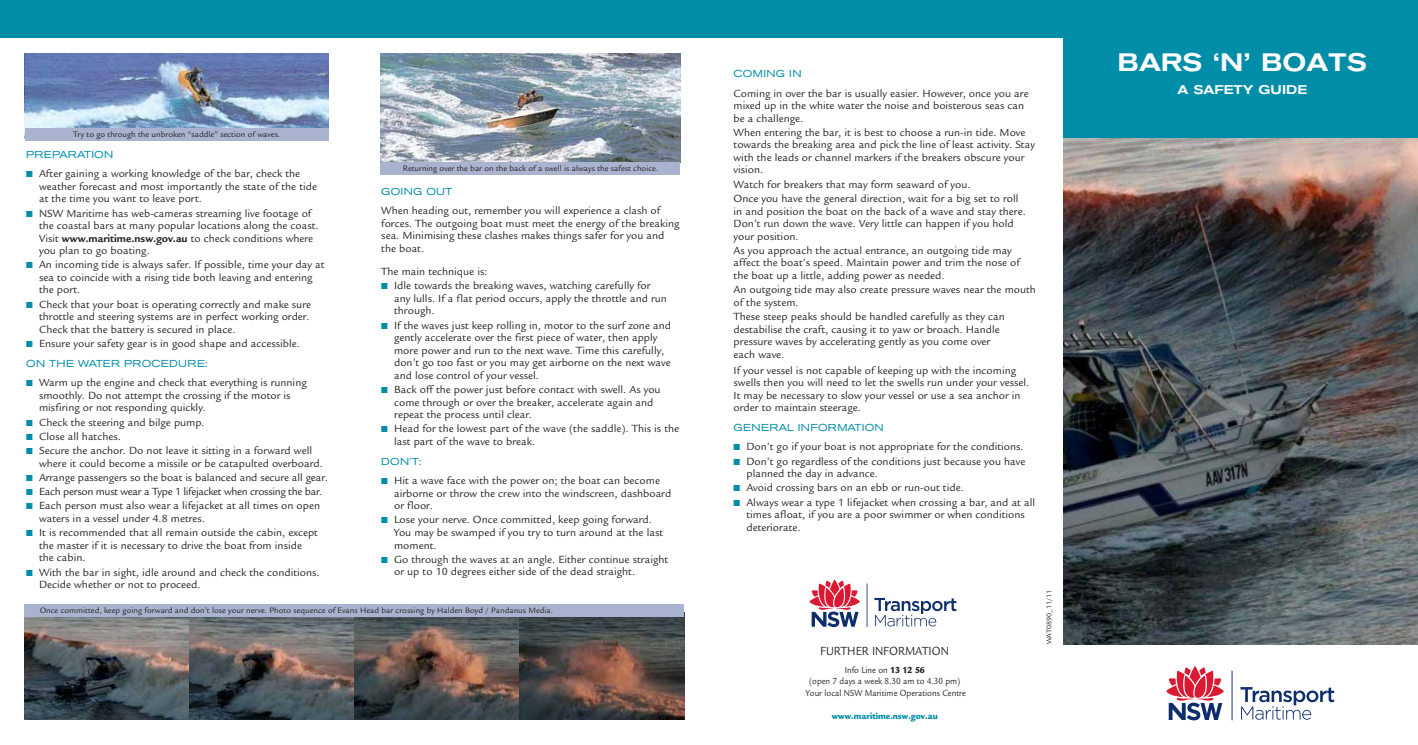
<style>
.page{position:relative;width:1418px;height:745px;background:#fff}
.page>*{position:absolute;margin:0;border:0;box-sizing:border-box;transform-origin:0 0}
.t1{font:500 25px "Akzidenz Grot Ext BQ";color:#fff}
.t2{font:12.75px "Legacy Sans";color:#231f20;scale:.9 1}
.t3{font:500 12.5px "Akzidenz Grot Ext BQ";color:#fff}
.t4{font:11.25px/12.5px "Legacy Sans";color:#231f20}
.t5{font:11.25px "Legacy Sans";letter-spacing:-.03em;color:#231f20}
.t6{font:10px "Akzidenz Grot Ext BQ";letter-spacing:.02em;color:#008da8}
.t7{font:9.62px/11.5px "Legacy Sans";color:#231f20;text-align:center;scale:.9 1}
.t8{font:900 9.62px "Legacy Sans";color:#008da8;scale:.9 1}
.t9{font:8.5px "Legacy Sans";color:#231f20}
.t10{font:7.5px "Legacy Sans";color:#231f20}
.s1{color:#008da8}
.s2{font-weight:700}
.s3{font-weight:900}
</style>
<div class="page">
<div style="left:1063px;top:0;width:354px;height:425px;background:#008da8"></div>
<img style="left:1063px;top:138px;width:354px;height:506px">
<hr style="left:1231px;top:670px;width:1px;height:50px;background:#0d2d6c">
<svg style="left:1166px;top:666px;width:57px;height:54px"></svg>
<svg style="left:1240px;top:687px;width:94px;height:32px"></svg>
<hr style="left:866px;top:583px;width:1px;height:43px;background:#0d2d6c">
<svg style="left:809px;top:579px;width:50px;height:47px"></svg>
<svg style="left:874px;top:597px;width:82px;height:29px"></svg>
<div style="left:0;top:0;width:1417px;height:38px;background:#008da8"></div>
<img style="left:380px;top:53px;width:300px;height:109px">
<div style="left:380px;top:162px;width:300px;height:13px;background:#a9b3cf"></div>
<img style="left:25px;top:53px;width:303px;height:75px">
<div style="left:25px;top:128px;width:303px;height:12px;background:#a9b3cf"></div>
<img style="left:25px;top:616px;width:165px;height:103px">
<img style="left:190px;top:616px;width:329px;height:103px">
<img style="left:519px;top:616px;width:165px;height:103px">
<div style="left:25px;top:604px;width:659px;height:12px;background:#a9b3cf"></div>
<p class="t9" style="left:73px;top:129px;width:209px">Try to go through the unbroken “saddle” section of waves.</p>
<p class="t6" style="left:26px;top:148px;width:18px">PREPARAT</p>
<p class="t6" style="left:91px;top:148px;width:23px">ION</p>
<p class="t4" style="left:39px;top:167px;width:279px;text-indent:-13px"><span class="s1">■</span> After gaining a working knowledge of the bar, check the weather forecast and most importantly the state of the tide at the time you want to leave port.</p>
<p class="t4" style="left:39px;top:207px;width:281px;text-indent:-13px"><span class="s1">■</span> N SW Maritime has web-cameras streaming live footage of the coastal bars at many popular locations along the coast.<br>Visit <span class="s2">www.maritime.nsw.gov.au</span> to check conditions where you plan to go boating.</p>
<p class="t4" style="left:39px;top:258px;width:287px;text-indent:-13px"><span class="s1">■</span> An incoming tide is always safer. If possible, time your day at sea to coincide with a rising tide both leaving and entering the port.</p>
<p class="t4" style="left:39px;top:298px;width:274px;text-indent:-13px"><span class="s1">■</span> Check that your boat is operating correctly and make sure throttle and steering systems are in perfect working order.<br>Check that the battery is secured in place.</p>
<p class="t4" style="left:26px;top:337px;width:275px"><span class="s1">■</span> Ensure your safety gear is in good shape and accessible.</p>
<p class="t6" style="left:26px;top:357px;width:10px">ON</p>
<p class="t6" style="left:49px;top:357px;width:160px">THE WATER PROCEDURE:</p>
<p class="t4" style="left:39px;top:376px;width:269px;text-indent:-13px"><span class="s1">■</span> Warm up the engine and check that everything is running smoothly. Do not attempt the crossing if the motor is misfiring or not responding quickly.</p>
<p class="t4" style="left:26px;top:415px;width:180px"><span class="s1">■</span> Check the steering and bilge pump.</p>
<p class="t4" style="left:26px;top:430px;width:96px"><span class="s1">■</span> Close all hatches.</p>
<p class="t4" style="left:39px;top:444px;width:285px;text-indent:-13px"><span class="s1">■</span> Secure the anchor. Do not leave it sitting in a forward well where it could become a missile or be catapulted overboard.</p>
<p class="t4" style="left:26px;top:471px;width:303px"><span class="s1">■</span> Arrange passengers so the boat is balanced and secure all gear.</p>
<p class="t5" style="left:26px;top:485px;width:297px"><span class="s1">■</span> Each person must wear a Type 1 lifejacket when crossing the bar.</p>
<p class="t4" style="left:39px;top:499px;width:282px;text-indent:-13px"><span class="s1">■</span> Each person must also wear a lifejacket at all times on open waters in a vessel under 4.8 metres.</p>
<p class="t4" style="left:39px;top:526px;width:280px;text-indent:-13px"><span class="s1">■</span> It is recommended that all remain outside the cabin, except the master if it is necessary to drive the boat from inside the cabin.</p>
<p class="t4" style="left:39px;top:565px;width:282px;text-indent:-13px"><span class="s1">■</span> With the bar in sight, idle around and check the conditions.<br>Decide whether or not to proceed.</p>
<p class="t9" style="left:403px;top:164px;width:257px">Returning over the bar on the back of a swell is always the safest choice.</p>
<p class="t6" style="left:381px;top:185px;width:9px">GOING</p>
<p class="t6" style="left:426px;top:185px;width:27px">OUT</p>
<p class="t4" style="left:381px;top:205px;width:300px">When heading out, remember you will experience a clash of forces. The outgoing boat must meet the energy of the breaking sea. Minimising these clashes makes things safer for you and the boat.</p>
<p class="t4" style="left:381px;top:265px;width:108px">The main technique is:</p>
<p class="t4" style="left:394px;top:279px;width:274px;text-indent:-13px"><span class="s1">■</span> Idle towards the breaking waves, watching carefully for any lulls. If a flat period occurs, apply the throttle and run through.</p>
<p class="t4" style="left:394px;top:319px;width:278px;text-indent:-13px"><span class="s1">■</span> If the waves just keep rolling in, motor to the surf zone and gently accelerate over the first piece of water, then apply more power and run to the next wave. Time this carefully, don’t go too fast or you may get airborne on the next wave and lose control of your vessel.</p>
<p class="t4" style="left:394px;top:383px;width:268px;text-indent:-13px"><span class="s1">■</span> Back off the power just before contact with swell. As you come through or over the breaker, accelerate again and repeat the process until clear.</p>
<p class="t4" style="left:394px;top:422px;width:286px;text-indent:-13px"><span class="s1">■</span> Head for the lowest part of the wave (the saddle). This is the last part of the wave to break.</p>
<p class="t6" style="left:381px;top:455px;width:42px">DON ’T:</p>
<p class="t4" style="left:394px;top:474px;width:279px;text-indent:-13px"><span class="s1">■</span> Hit a wave face with the power on; the boat can become airborne or throw the crew into the windscreen, dashboard or floor.</p>
<p class="t4" style="left:394px;top:513px;width:270px;text-indent:-13px"><span class="s1">■</span> Lose your nerve. Once committed, keep going forward.<br>You may be swamped if you try to turn around at the last moment.</p>
<p class="t4" style="left:394px;top:552px;width:276px;text-indent:-13px"><span class="s1">■</span> Go through the waves at an angle. Either continue straight or up to 10 degrees either side of the dead straight.</p>
<p class="t9" style="left:40px;top:605px;width:515px">Once committed, keep going forward and don’t lose your nerve. Photo sequence of Evans Head bar crossing by Halden Boyd / Pandanus Media.</p>
<p class="t6" style="left:733px;top:68px;width:69px">COMING IN</p>
<p class="t4" style="left:733px;top:87px;width:297px">Coming in over the bar is usually easier. However, once you are mixed up in the white water the noise and boisterous seas can be a challenge.</p>
<p class="t4" style="left:733px;top:126px;width:303px">When entering the bar, it is best to choose a run-in tide. Move towards the breaking area and pick the line of least activity. Stay with the leads or channel markers if the breakers obscure your vision.</p>
<p class="t4" style="left:733px;top:177px;width:286px;line-height:14.2px">Watch for breakers that may form seaward of you.<br>Once you have the general direction, wait for a big set to roll</p>
<p class="t4" style="left:733px;top:205px;width:294px">in and position the boat on the back of a wave and stay there.<br>Don’t run down the wave. Very little can happen if you hold your position.</p>
<p class="t4" style="left:733px;top:244px;width:288px">As you approach the actual entrance, an outgoing tide may affect the boat’s speed. Maintain power and trim the nose of the boat up a little, adding power as needed.</p>
<p class="t4" style="left:733px;top:283px;width:304px">An outgoing tide may also create pressure waves near the mouth of the system.</p>
<p class="t4" style="left:733px;top:310px;width:273px">These steep peaks should be handled carefully as they can destabilise the craft, causing it to yaw or broach. Handle pressure waves by accelerating gently as you come over each wave.</p>
<p class="t4" style="left:733px;top:363px;width:297px">If your vessel is not capable of keeping up with the incoming swells then you will need to let the swells run under your vessel.<br>It may be necessary to slow your vessel or use a sea anchor in order to maintain steerage.</p>
<p class="t6" style="left:733px;top:421px;width:136px">GEN ERAL IN FORMATION</p>
<p class="t4" style="left:733px;top:440px;width:291px"><span class="s1">■</span> Don’t go if your boat is not appropriate for the conditions.</p>
<p class="t4" style="left:746px;top:454px;width:280px;text-indent:-13px"><span class="s1">■</span> Don’t go regardless of the conditions just because you have planned the day in advance.</p>
<p class="t4" style="left:733px;top:481px;width:232px"><span class="s1">■</span> Avoid crossing bars on an ebb or run-out tide.</p>
<p class="t4" style="left:746px;top:495px;width:290px;text-indent:-13px"><span class="s1">■</span> Always wear a type 1 lifejacket when crossing a bar, and at all times afloat, if you are a poor swimmer or when conditions deteriorate.</p>
<p class="t2" style="left:820px;top:643px;width:103px">Further Informatio</p>
<p class="t2" style="left:940px;top:643px;width:11px">n</p>
<p class="t7" style="left:806px;top:664px;width:179px">Info Line on <span class="s3">13 12 56<br></span>(open 7 days a week 8.30 am to 4.30 pm)<br>Your local NSW Maritime Operations Centre</p>
<p class="t8" style="left:831px;top:709px;width:119px">www.maritime.nsw.gov.au</p>
<p class="t10" style="left:1044px;top:644px;width:56px;rotate:-90deg">WAT0890_11/11</p>
<h1 class="t1" style="left:1117px;top:48px;width:251px">BARS ‘N’ BOATS</h1>
<p class="t3" style="left:1177px;top:82px;width:131px">A SAFETY GUIDE</p>
</div>
